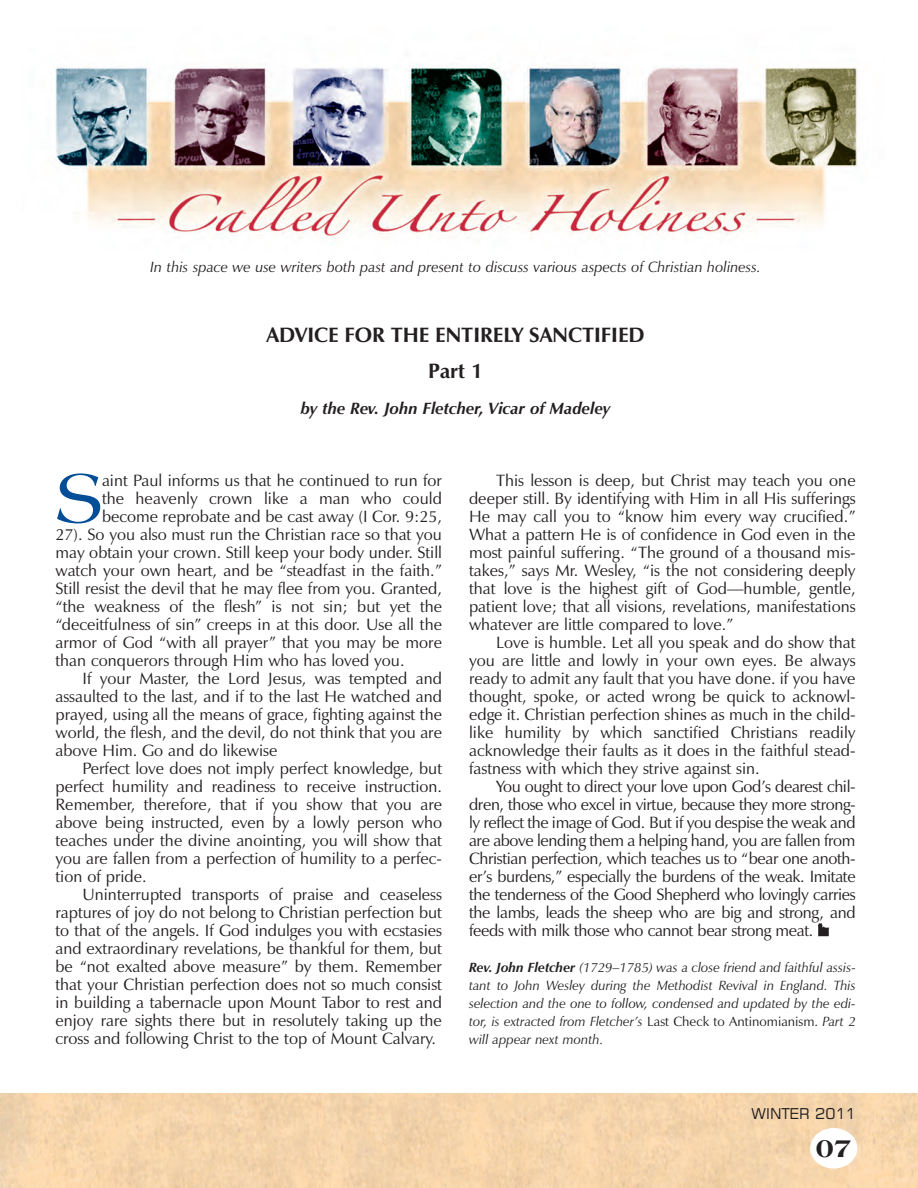
<style>
.page{position:relative;width:918px;height:1188px;background:#fff}
.page>*{position:absolute;margin:0;border:0;box-sizing:border-box;transform-origin:0 0}
.t1{font:72.9px "Americana BT";color:#034e97}
.t2{font:800 27px "Americana BT";color:#231f20}
.t3{font:700 21px/36px "Zapf Humanist 601 BT";color:#231f20;text-align:center}
.t4{font:16.5px/18px "Zapf Humanist 601 BT";color:#231f20;text-align:justify}
.t5{font:italic 700 16.5px "Zapf Humanist 601 BT";color:#231f20}
.t6{font:italic 15px "Zapf Humanist 601 BT";color:#231f20}
.t7{font:15px "Square 721 BT";color:#231f20}
.t8{font:italic 13.5px/18px "Zapf Humanist 601 BT";color:#231f20;text-align:justify}
.s1{font-weight:700}
.s2{font-style:normal}
</style>
<div class="page">
<img style="left:55px;top:63px;width:803px;height:176px">
<svg style="left:818px;top:924px;width:11px;height:12px"></svg>
<img style="left:0;top:1093px;width:1px;height:95px">
<p class="t6" style="left:150px;top:260px;width:612px">In this space we use writers both past and present to discuss various aspects of Christian holiness.</p>
<p class="t3" style="left:266px;top:319px;width:380px">ADVICE FOR THE ENTIRELY SANCTIFIED<br>Part 1</p>
<p class="t5" style="left:301px;top:402px;width:311px">by the Rev. John Fletcher, Vicar of Madeley</p>
<h1 class="t1" style="left:56px;top:469px;width:50px">S</h1>
<p class="t4" style="left:102px;top:473px;width:342px">aint Paul informs us that he continued to run for</p>
<p class="t4" style="left:102px;top:491px;width:341px">the heavenly crown like a man who could</p>
<p class="t4" style="left:102px;top:509px;width:342px">become reprobate and be cast away (I Cor. 9:25,</p>
<p class="t4" style="left:56px;top:527px;width:388px">27). So you also must run the Christian race so that you</p>
<p class="t4" style="left:56px;top:545px;width:388px">may obtain your crown. Still keep your body under. Still</p>
<p class="t4" style="left:56px;top:563px;width:388px">watch your own heart, and be “steadfast in the faith.”</p>
<p class="t4" style="left:56px;top:581px;width:388px">Still resist the devil that he may flee from you. Granted,</p>
<p class="t4" style="left:56px;top:599px;width:388px">“the weakness of the flesh” is not sin; but yet the</p>
<p class="t4" style="left:56px;top:617px;width:388px">“deceitfulness of sin” creeps in at this door. Use all the</p>
<p class="t4" style="left:56px;top:635px;width:388px">armor of God “with all prayer” that you may be more</p>
<p class="t4" style="left:56px;top:653px;width:351px">than conquerors through Him who has loved you.</p>
<p class="t4" style="left:82px;top:671px;width:361px">If your Master, the Lord Jesus, was tempted and</p>
<p class="t4" style="left:56px;top:689px;width:388px">assaulted to the last, and if to the last He watched and</p>
<p class="t4" style="left:56px;top:707px;width:388px">prayed, using all the means of grace, fighting against the</p>
<p class="t4" style="left:56px;top:725px;width:388px">world, the flesh, and the devil, do not think that you are</p>
<p class="t4" style="left:56px;top:743px;width:223px">above Him. Go and do likewise</p>
<p class="t4" style="left:82px;top:761px;width:361px">Perfect love does not imply perfect knowledge, but</p>
<p class="t4" style="left:56px;top:779px;width:388px">perfect humility and readiness to receive instruction.</p>
<p class="t4" style="left:56px;top:797px;width:388px">Remember, therefore, that if you show that you are</p>
<p class="t4" style="left:56px;top:815px;width:388px">above being instructed, even by a lowly person who</p>
<p class="t4" style="left:56px;top:833px;width:388px">teaches under the divine anointing, you will show that</p>
<p class="t4" style="left:56px;top:851px;width:388px">you are fallen from a perfection of humility to a perfec-</p>
<p class="t4" style="left:56px;top:869px;width:93px">tion of pride.</p>
<p class="t4" style="left:82px;top:887px;width:361px">Uninterrupted transports of praise and ceaseless</p>
<p class="t4" style="left:55px;top:905px;width:388px">raptures of joy do not belong to Christian perfection but</p>
<p class="t4" style="left:55px;top:923px;width:388px">to that of the angels. If God indulges you with ecstasies</p>
<p class="t4" style="left:55px;top:941px;width:388px">and extraordinary revelations, be thankful for them, but</p>
<p class="t4" style="left:55px;top:959px;width:388px">be “not exalted above measure” by them. Remember</p>
<p class="t4" style="left:55px;top:977px;width:388px">that your Christian perfection does not so much consist</p>
<p class="t4" style="left:55px;top:995px;width:388px">in building a tabernacle upon Mount Tabor to rest and</p>
<p class="t4" style="left:55px;top:1013px;width:388px">enjoy rare sights there but in resolutely taking up the</p>
<p class="t4" style="left:55px;top:1031px;width:382px">cross and following Christ to the top of Mount Calvary.</p>
<p class="t4" style="left:469px;top:473px;width:388px;text-indent:27px">This lesson is deep, but Christ may teach you one deeper still. By identifying with Him in all His sufferings He may call you to “know him every way crucified.” What a pattern He is of confidence in God even in the most painful suffering. “The ground of a thousand mis&shy;takes,” says Mr. Wesley, “is the not considering deeply that love is the highest gift of God—humble, gentle, patient love; that all visions, revelations, manifestations whatever are little compared to love.”</p>
<p class="t4" style="left:469px;top:635px;width:388px;text-indent:27px">Love is humble. Let all you speak and do show that you are little and lowly in your own eyes. Be always ready to admit any fault that you have done. if you have thought, spoke, or acted wrong be quick to acknowl&shy;edge it. Christian perfection shines as much in the child&shy;like humility by which sanctified Christians readily acknowledge their faults as it does in the faithful stead&shy;fastness with which they strive against sin.</p>
<p class="t4" style="left:469px;top:779px;width:388px;text-indent:27px">You ought to direct your love upon God’s dearest chil&shy;dren, those who excel in virtue, because they more strong&shy;ly reflect the image of God. But if you despise the weak and are above lending them a helping hand, you are fallen from Christian perfection, which teaches us to “bear one anoth&shy;er’s burdens,” especially the burdens of the weak. Imitate the tenderness of the Good Shepherd who lovingly carries the lambs, leads the sheep who are big and strong, and feeds with milk those who cannot bear strong meat.</p>
<p class="t8" style="left:469px;top:960px;width:388px"><span class="s1">Rev. John Fletcher</span> (1729–1785) was a close friend and faithful assis&shy;tant to John Wesley during the Methodist Revival in England. This selection and the one to follow, condensed and updated by the edi&shy;tor, is extracted from Fletcher’s <span class="s2">Last Check to Antinomianism.</span> Part 2 will appear next month.</p>
<p class="t7" style="left:751px;top:1108px;width:106px">WINTER 2011</p>
<h2 class="t2" style="left:816px;top:1137px;width:37px">07</h2>
</div>
